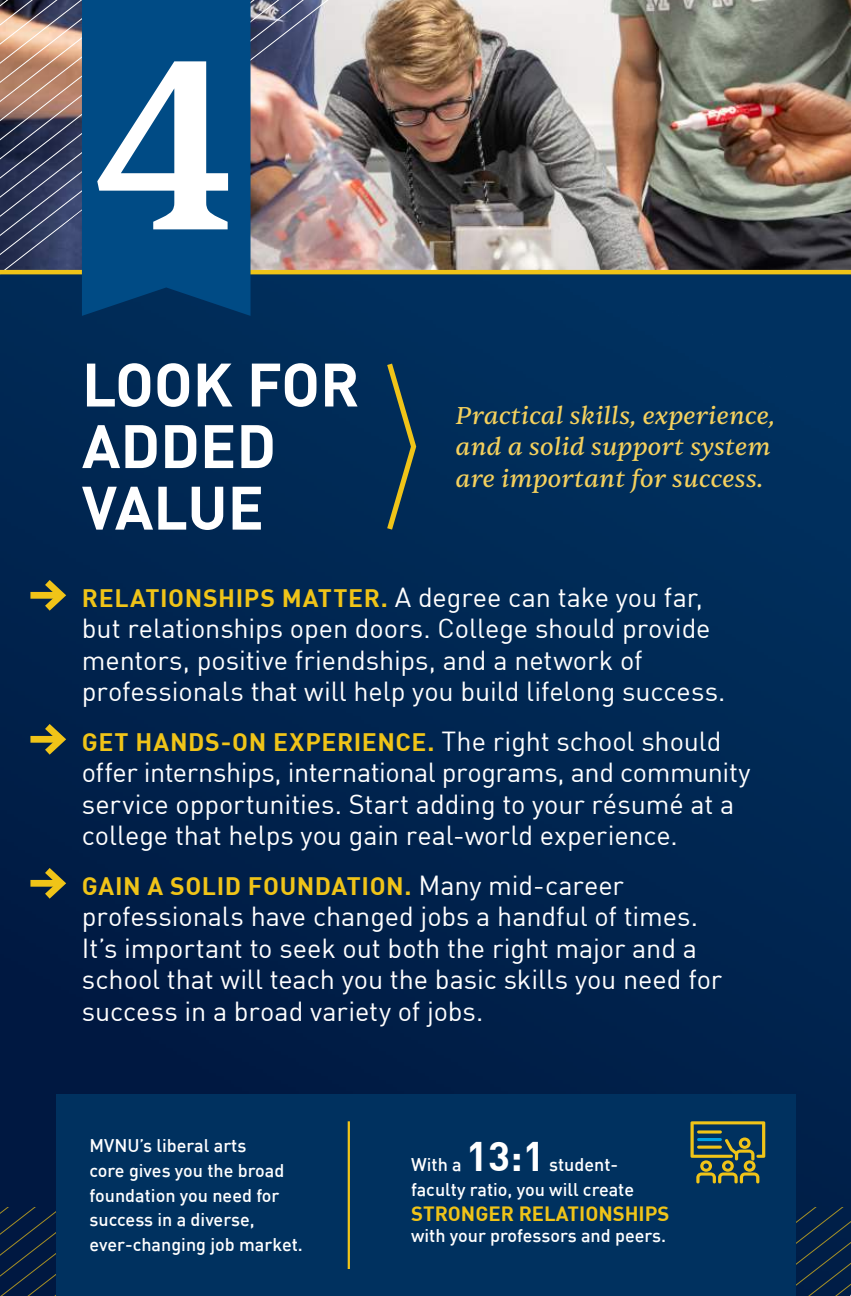
<style>
.page{position:relative;width:851px;height:1296px;background:#fff}
.page>*{position:absolute;margin:0;border:0;box-sizing:border-box;transform-origin:0 0}
.t1{font:700 245.25px "Sentient Variable";color:#fff}
.t2{font:700 60.3px/61.6px "DIN";color:#fff}
.t3{font:700 40.5px "DIN";color:#fff}
.t4{font:27px/31.5px "DIN";letter-spacing:-.005em;color:#fff}
.t5{font:700 24.75px "DIN";letter-spacing:.025em;color:#f0c418}
.t6{font:italic 24.75px/31.5px "Sentient Variable";color:#f4d05d}
.t7{font:700 20.25px "DIN";color:#f0c418}
.t8{font:500 18px/24.8px "DIN";color:#fff}
.s1{font-weight:700;font-size:24.75px;color:#f0c418}
.s2{font-weight:400;font-size:27px;color:#fff}
</style>
<div class="page">
<img style="left:0;top:274px;width:850px;height:934px">
<img style="left:342px;top:0;width:508px;height:270px">
<svg style="left:0;top:1208px;width:850px;height:88px;background:#092242"></svg>
<svg style="left:0;top:0;width:15px;height:277px;background:#695c62"></svg>
<svg style="left:15px;top:0;width:24px;height:277px;background:#695e67"></svg>
<svg style="left:39px;top:0;width:23px;height:277px;background:#6b616e"></svg>
<svg style="left:62px;top:0;width:20px;height:277px;background:#6e6575"></svg>
<img style="left:250px;top:0;width:92px;height:277px">
<hr style="left:0;top:270px;width:850px;height:4px;background:#f0c418">
<div style="left:82px;top:0;width:168px;height:316px;background:#004b85"></div>
<svg style="left:383px;top:358px;width:36px;height:177px;background:#20404f"></svg>
<div style="left:30px;top:592px;width:31px;height:7px;background:#f0c418"></div>
<svg style="left:38px;top:573px;width:33px;height:45px"></svg>
<div style="left:30px;top:736px;width:31px;height:7px;background:#f0c418"></div>
<svg style="left:38px;top:717px;width:33px;height:45px"></svg>
<div style="left:30px;top:880px;width:31px;height:7px;background:#f0c418"></div>
<svg style="left:38px;top:861px;width:33px;height:45px"></svg>
<div style="left:56px;top:1094px;width:739px;height:202px;background:#00315f"></div>
<hr style="left:347px;top:1121px;width:3px;height:148px;background:#f0c418">
<svg style="left:690px;top:1121px;width:75px;height:63px"></svg>
<h1 class="t1" style="left:95px;top:1px;width:144px">4</h1>
<h2 class="t2" style="left:82px;top:358px;width:279px">LOOK FOR<br>ADDED<br>VALUE</h2>
<p class="t6" style="left:455px;top:401px;width:321px">Practical skills, experience, and a solid support system are important for success.</p>
<p class="t4" style="left:82px;top:583px;width:645px"><span class="s1">RELATIONSHIPS MATTER.</span> A degree can take you far, but relationships open doors. College should provide mentors, positive friendships, and a network of professionals that will help you build lifelong success.</p>
<p class="t5" style="left:82px;top:731px;width:641px">GET HANDS-ON EXPERIENCE. <span class="s2">The right school should</span></p>
<p class="t4" style="left:82px;top:758px;width:670px">offer internships, international programs, and community service opportunities. Start adding to your résumé at a college that helps you gain real-world experience.</p>
<p class="t5" style="left:82px;top:875px;width:543px">GAIN A SOLID FOUNDATION. <span class="s2">Many mid-career</span></p>
<p class="t4" style="left:82px;top:902px;width:642px">professionals have changed jobs a handful of times.<br>It’s important to seek out both the right major and a school that will teach you the basic skills you need for success in a broad variety of jobs.</p>
<p class="t8" style="left:90px;top:1134px;width:215px">MVNU’s liberal arts<br>core gives you the broad foundation you need for success in a diverse, ever-changing job market.</p>
<h3 class="t3" style="left:466px;top:1139px;width:80px">13:1</h3>
<p class="t8" style="left:411px;top:1153px;width:52px">With a</p>
<p class="t8" style="left:411px;top:1153px;width:224px;text-indent:138px">student&shy;faculty ratio, you will create</p>
<p class="t7" style="left:411px;top:1205px;width:260px">STRONGER RELATIONSHIPS</p>
<p class="t8" style="left:411px;top:1224px;width:256px">with your professors and peers.</p>
</div>
